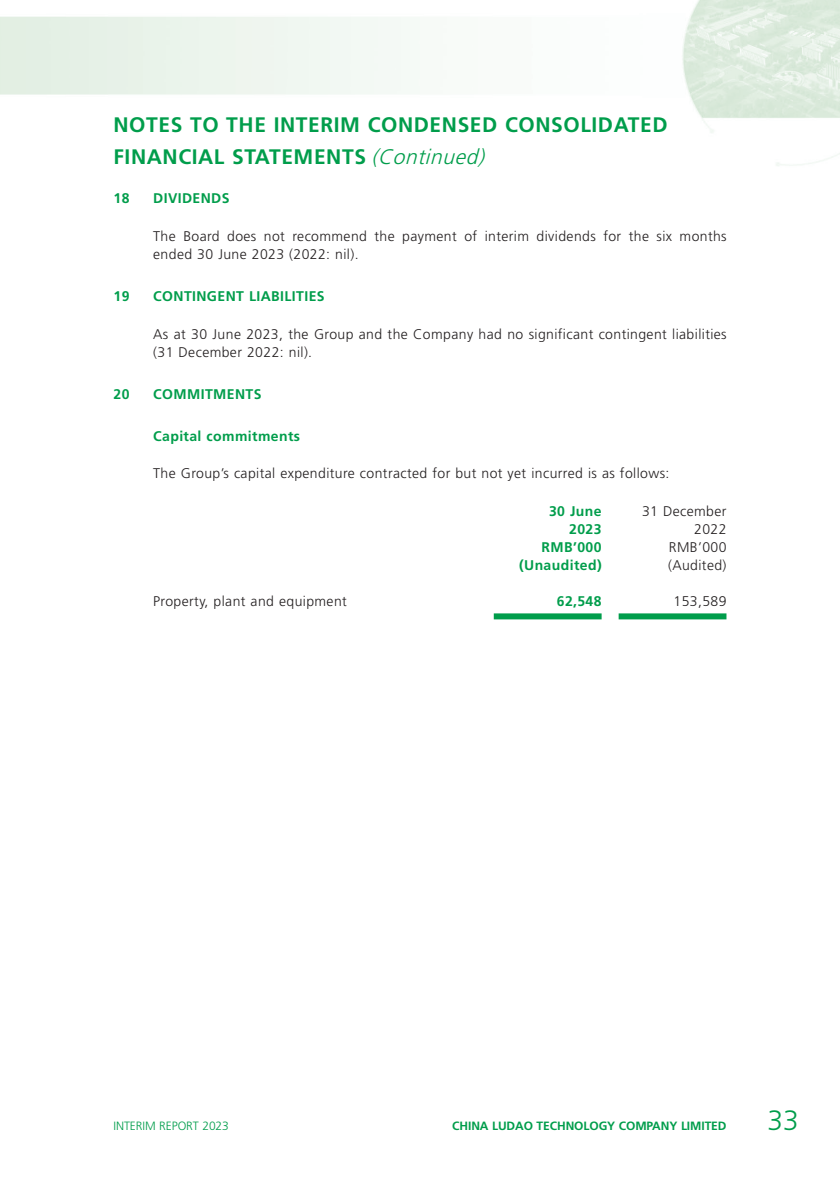
<style>
.page{position:relative;width:840px;height:1191px;background:#fff}
.page>*{position:absolute;margin:0;border:0;box-sizing:border-box;transform-origin:0 0}
.t1{font:300 28px "Frutiger LT Std";color:#009d4b}
.t2{font:700 21px/32px "Frutiger LT Std";letter-spacing:.03em;color:#009d4b}
.t3{font:300 14px/18px "Frutiger LT Std";letter-spacing:.03em;color:#231f20}
.t4{font:700 14px/18px "Frutiger LT Std";letter-spacing:.03em;color:#009d4b;text-align:right}
.t5{font:700 12px "Frutiger LT Std";letter-spacing:-.005em;color:#009d4b}
.t6{font:300 12px "Frutiger LT Std";letter-spacing:-.005em;color:#009d4b}
.s1{font-weight:300;font-style:italic}
</style>
<div class="page">
<img style="left:0;top:0;width:839px;height:620px">
<div style="left:493px;top:613px;width:108px;height:6px;background:#009d4b"></div>
<div style="left:618px;top:613px;width:108px;height:6px;background:#009d4b"></div>
<h2 class="t2" style="left:113px;top:109px;width:555px">NOTES TO THE INTERIM CONDENSED CONSOLIDATED<br>FINANCIAL STATEMENTS <span class="s1">(Continued)</span></h2>
<p class="t4" style="left:113px;top:189px;width:17px">18</p>
<p class="t4" style="left:153px;top:189px;width:78px">DIVIDENDS</p>
<p class="t3" style="left:153px;top:227px;width:574px">The Board does not recommend the payment of interim dividends for the six months ended 30 June 2023 (2022: nil).</p>
<p class="t4" style="left:113px;top:287px;width:17px">19</p>
<p class="t4" style="left:153px;top:287px;width:173px">CONTINGENT LIABILITIES</p>
<p class="t3" style="left:153px;top:325px;width:574px">As at 30 June 2023, the Group and the Company had no significant contingent liabilities (31 December 2022: nil).</p>
<p class="t4" style="left:113px;top:385px;width:17px">20</p>
<p class="t4" style="left:153px;top:385px;width:110px">COMMITMENTS</p>
<p class="t4" style="left:153px;top:427px;width:148px">Capital commitments</p>
<p class="t3" style="left:153px;top:465px;width:517px">The Group’s capital expenditure contracted for but not yet incurred is as follows:</p>
<p class="t4" style="left:548px;top:502px;width:54px">30 June<br>2023</p>
<p class="t3" style="left:641px;top:502px;width:86px;text-align:right">31 December<br>2022</p>
<p class="t4" style="left:541px;top:538px;width:61px">RMB’000</p>
<p class="t3" style="left:668px;top:538px;width:59px">RMB’000</p>
<p class="t4" style="left:519px;top:556px;width:84px">(Unaudited)</p>
<p class="t3" style="left:667px;top:556px;width:60px">(Audited)</p>
<p class="t3" style="left:153px;top:592px;width:195px">Property, plant and equipment</p>
<p class="t4" style="left:556px;top:592px;width:46px">62,548</p>
<p class="t3" style="left:673px;top:592px;width:54px">153,589</p>
<p class="t6" style="left:113px;top:1119px;width:117px">INTERIM REPORT 2023</p>
<p class="t5" style="left:452px;top:1118px;width:276px">CHINA LUDAO TECHNOLOGY COMPANY LIMITED</p>
<h1 class="t1" style="left:767px;top:1104px;width:33px">33</h1>
</div>
